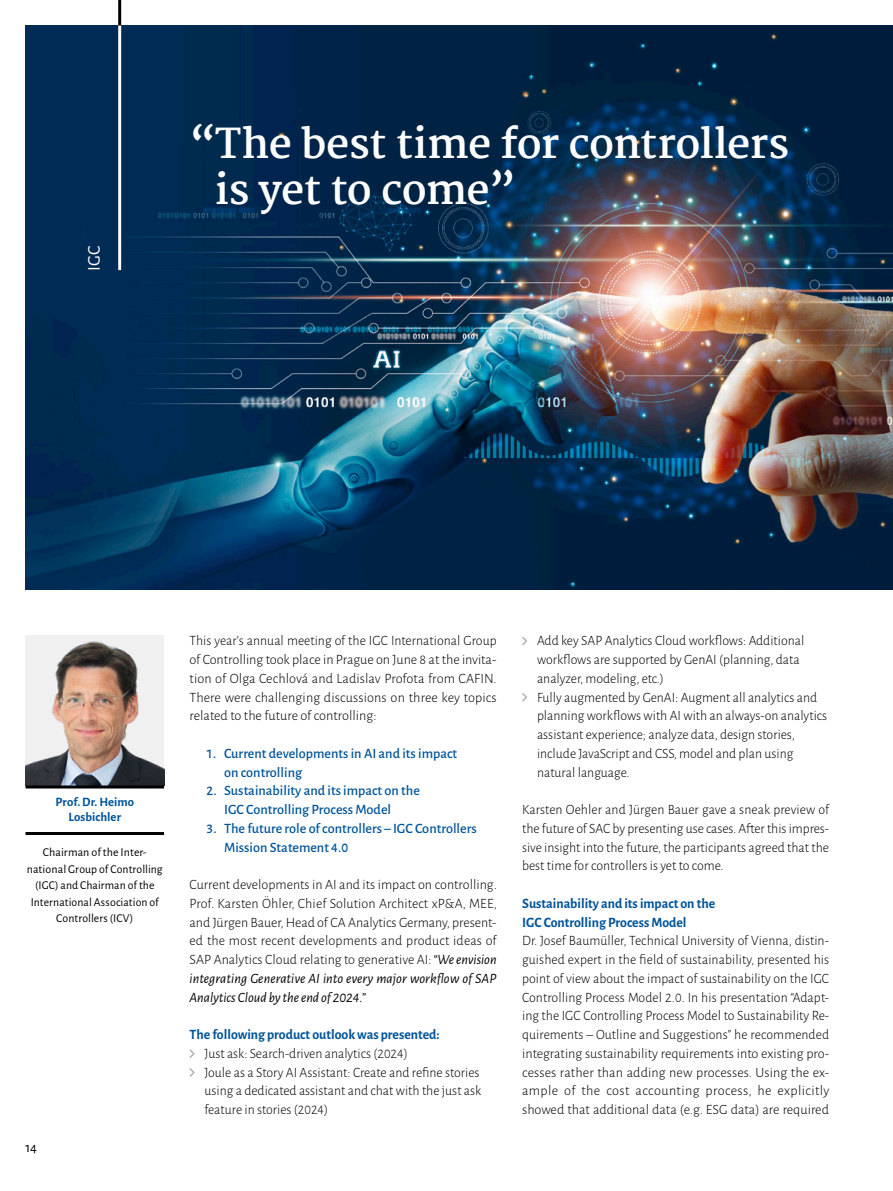
<style>
.page{position:relative;width:893px;height:1191px;background:#fff}
.page>*{position:absolute;margin:0;border:0;box-sizing:border-box;transform-origin:0 0}
.t1{font:700 40.5px/46.5px "Martel";letter-spacing:-.015em;color:#fff}
.t2{font:18px "Alegreya Sans";color:#fff}
.t3{font:300 14.25px/18.8px "Alegreya Sans";color:#000;text-align:justify}
.t4{font:500 14.25px/18.8px "Alegreya Sans";color:#005499}
.t5{font:700 14.25px/18.8px "Alegreya Sans";color:#005499}
.t6{font:14.25px "Alegreya Sans";color:#000}
.t7{font:700 12.75px/15px "Alegreya Sans";letter-spacing:.005em;color:#005499;text-align:center}
.t8{font:12px/16.5px "Alegreya Sans";letter-spacing:.005em;color:#000;text-align:center}
.s1{font-weight:400;font-style:italic}
</style>
<div class="page">
<img style="left:26px;top:26px;width:867px;height:563px">
<hr style="left:118px;top:0;width:3px;height:270px;background:#000">
<img style="left:26px;top:635px;width:138px;height:150px">
<hr style="left:26px;top:785px;width:138px;height:3px;background:#000">
<hr style="left:26px;top:832px;width:138px;height:3px;background:#000">
<hr style="left:118px;top:26px;width:3px;height:244px;background:#fff">
<svg style="left:189px;top:1049px;width:6px;height:9px"></svg>
<svg style="left:189px;top:1068px;width:6px;height:8px"></svg>
<svg style="left:522px;top:637px;width:5px;height:8px"></svg>
<svg style="left:522px;top:693px;width:5px;height:8px"></svg>
<p class="t2" style="left:82px;top:271px;width:27px;rotate:-90deg">IGC</p>
<h1 class="t1" style="left:215px;top:120px;width:576px;text-indent:-25px">“The best time for controllers is yet to come”</h1>
<p class="t7" style="left:55px;top:793px;width:80px">Prof. Dr. Heimo<br>Losbichler</p>
<p class="t8" style="left:27px;top:843px;width:137px">Chairman of the Inter&shy;national Group of Controlling (IGC) and Chairman of the<br>International Association of<br>Controllers (ICV)</p>
<p class="t6" style="left:26px;top:1137px;width:13px">14</p>
<p class="t3" style="left:190px;top:631px;width:309px">This year’s annual meeting of the IGC International Group of Controlling took place in Prague on June 8 at the invita&shy;tion of Olga Cechlová and Ladislav Profota from CAFIN.<br>There were challenging discussions on three key topics related to the future of controlling:</p>
<p class="t4" style="left:224px;top:743px;width:235px;text-indent:-17px">1. Current developments in AI and its impact on controlling</p>
<p class="t4" style="left:224px;top:780px;width:197px;text-indent:-17px">2. Sustainability and its impact on the<br>IGC Controlling Process Model</p>
<p class="t4" style="left:224px;top:818px;width:254px;text-indent:-17px">3. The future role of controllers – IGC Controllers<br>Mission Statement 4.0</p>
<p class="t3" style="left:190px;top:874px;width:309px">Current developments in AI and its impact on controlling.<br>Prof. Karsten Öhler, Chief Solution Architect xP&amp;A, MEE, and Jürgen Bauer, Head of CA Analytics Germany, present&shy;ed the most recent developments and product ideas of SAP Analytics Cloud relating to generative AI: <span class="s1">“We envision integrating Generative AI into every major workflow of SAP Analytics Cloud by the end of 2024.”</span></p>
<p class="t5" style="left:190px;top:1024px;width:252px">The following product outlook was presented:</p>
<p class="t3" style="left:204px;top:1043px;width:278px;text-align:left">Just ask: Search-driven analytics (2024)<br>Joule as a Story AI Assistant: Create and refine stories using a dedicated assistant and chat with the just ask feature in stories (2024)</p>
<p class="t3" style="left:537px;top:631px;width:292px;text-align:left">Add key SAP Analytics Cloud workflows: Additional workflows are supported by GenAI (planning, data analyzer, modeling, etc.)<br>Fully augmented by GenAI: Augment all analytics and planning workflows with AI with an always-on analytics assistant experience; analyze data, design stories, include JavaScript and CSS, model and plan using natural language.</p>
<p class="t3" style="left:522px;top:799px;width:309px">Karsten Oehler and Jürgen Bauer gave a sneak preview of the future of SAC by presenting use cases. After this impres&shy;sive insight into the future, the participants agreed that the best time for controllers is yet to come.</p>
<p class="t5" style="left:522px;top:893px;width:195px">Sustainability and its impact on the<br>IGC Controlling Process Model</p>
<p class="t3" style="left:522px;top:931px;width:309px">Dr. Josef Baumüller, Technical University of Vienna, distin&shy;guished expert in the field of sustainability, presented his point of view about the impact of sustainability on the IGC Controlling Process Model 2.0. In his presentation “Adapt&shy;ing the IGC Controlling Process Model to Sustainability Re&shy;quirements – Outline and Suggestions” he recommended integrating sustainability requirements into existing pro&shy;cesses rather than adding new processes. Using the ex&shy;ample of the cost accounting process, he explicitly showed that additional data (e.g. ESG data) are required</p>
</div>
